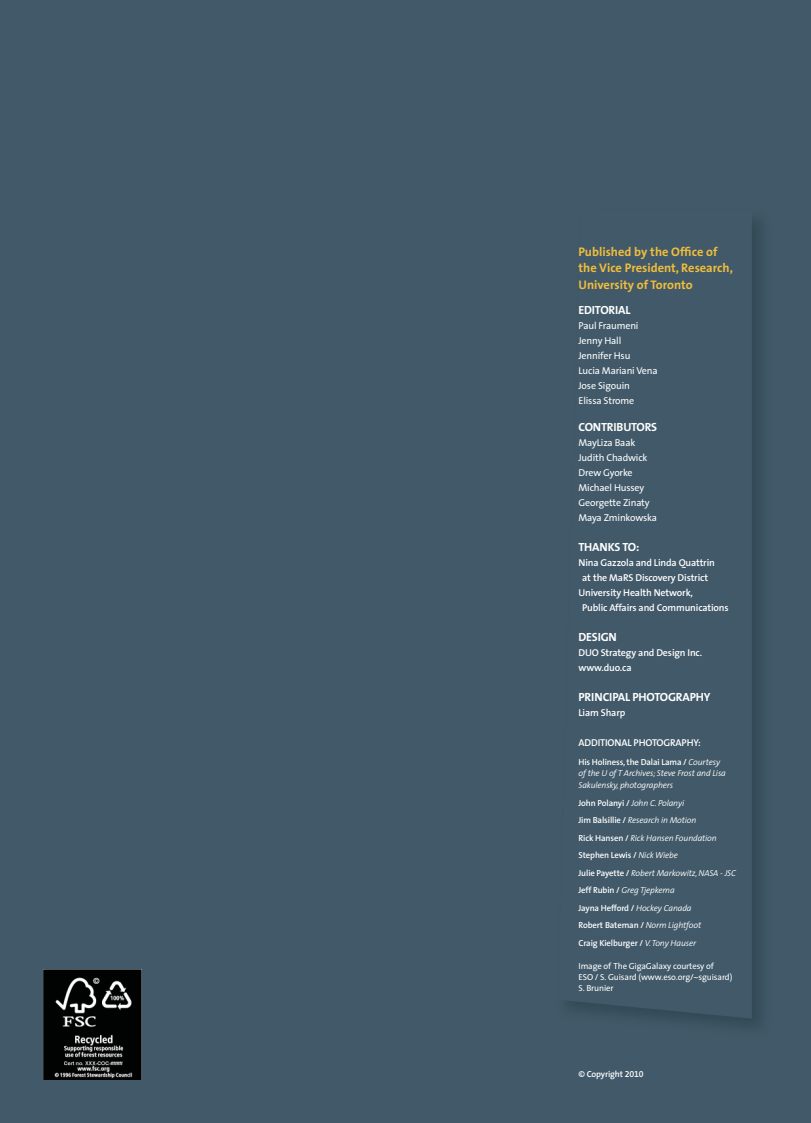
<style>
.page{position:relative;width:811px;height:1123px;background:#fff}
.page>*{position:absolute;margin:0;border:0;box-sizing:border-box;transform-origin:0 0}
.t1{font:700 12.5px/16.2px "The Sans";color:#f0be3d}
.t2{font:700 11.88px "The Sans";letter-spacing:-.015em;color:#fff}
.t3{font:600 10px/15px "The Sans";letter-spacing:-.015em;color:#fff}
.t4{font:10px/15px "The Sans";letter-spacing:-.015em;color:#fff}
.t5{font:italic 300 8.75px/17.5px "The Sans";letter-spacing:-.015em;color:#fff}
.t6{font:8.75px/10.5px "The Sans";letter-spacing:-.015em;color:#fff}
.t7{font:600 8.75px "The Sans";letter-spacing:-.015em;color:#fff}
.s1{font-weight:600;font-style:normal}
.s2{font-family:"The Sans Semi Bold Expert";font-weight:400}
</style>
<div class="page">
<div style="left:0;top:0;width:810px;height:1122px;background:#415968"></div>
<svg style="left:562px;top:1000px;width:181px;height:18px"></svg>
<img style="left:44px;top:969px;width:98px;height:109px">
<h1 class="t1" style="left:578px;top:243px;width:156px">Published by the Office of the Vice President, Research,<br>University of Toronto</h1>
<h2 class="t2" style="left:578px;top:302px;width:54px">EDITORIAL</h2>
<p class="t4" style="left:578px;top:318px;width:81px">Paul Fraumeni<br>Jenny Hall<br>Jennifer Hsu<br>Lucia Mariani Vena<br>Jose Sigouin<br>Elissa Strome</p>
<h2 class="t2" style="left:578px;top:420px;width:80px">CONTRIBUTORS</h2>
<p class="t4" style="left:578px;top:436px;width:80px">MayLiza Baak<br>Judith Chadwick<br>Drew Gyorke<br>Michael Hussey<br>Georgette Zinaty<br>Maya Zminkowska</p>
<h2 class="t2" style="left:578px;top:540px;width:62px">THANKS TO:</h2>
<p class="t3" style="left:578px;top:556px;width:138px">Nina Gazzola and Linda Quattrin</p>
<p class="t3" style="left:582px;top:571px;width:127px">at the MaRS Discovery District</p>
<p class="t3" style="left:578px;top:586px;width:116px">University Health Network,</p>
<p class="t3" style="left:582px;top:601px;width:148px">Public Affairs and Communications</p>
<h2 class="t2" style="left:578px;top:630px;width:40px">DESIGN</h2>
<p class="t3" style="left:578px;top:646px;width:125px">DUO Strategy and Design Inc. www.duo.ca</p>
<h2 class="t2" style="left:578px;top:690px;width:133px">PRINCIPAL PHOTOGRAPHY</h2>
<p class="t3" style="left:578px;top:706px;width:48px">Liam Sharp</p>
<h2 class="t3" style="left:578px;top:736px;width:124px">ADDITIONAL PHOTOGRAPHY:</h2>
<p class="t5" style="left:578px;top:756px;width:149px;line-height:11.9px"><span class="s1">His Holiness, the Dalai Lama /</span> Courtesy of the U of T Archives; Steve Frost and Lisa<br>Sakulensky, photographers</p>
<p class="t5" style="left:578px;top:794px;width:159px"><span class="s1">John Polanyi /</span> John C. Polanyi<br><span class="s1">Jim Balsillie /</span> Research in Motion<br><span class="s1">Rick Hansen /</span> Rick Hansen Foundation<br><span class="s1">Stephen Lewis /</span> Nick Wiebe<br><span class="s1">Julie Payette /</span> Robert Markowitz, NASA - JSC<br><span class="s1">Jeff Rubin /</span> Greg Tjepkema<br><span class="s1">Jayna Hefford /</span> Hockey Canada<br><span class="s1">Robert Bateman /</span> Norm Lightfoot<br><span class="s1">Craig Kielburger /</span> V. Tony Hauser</p>
<p class="t6" style="left:578px;top:961px;width:155px">Image of The GigaGalaxy courtesy of<br>ESO / S. Guisard (www.eso.org/~sguisard)<br>S. Brunier</p>
<p class="t7" style="left:578px;top:1069px;width:67px">© Copyright <span class="s2">2010</span></p>
</div>
